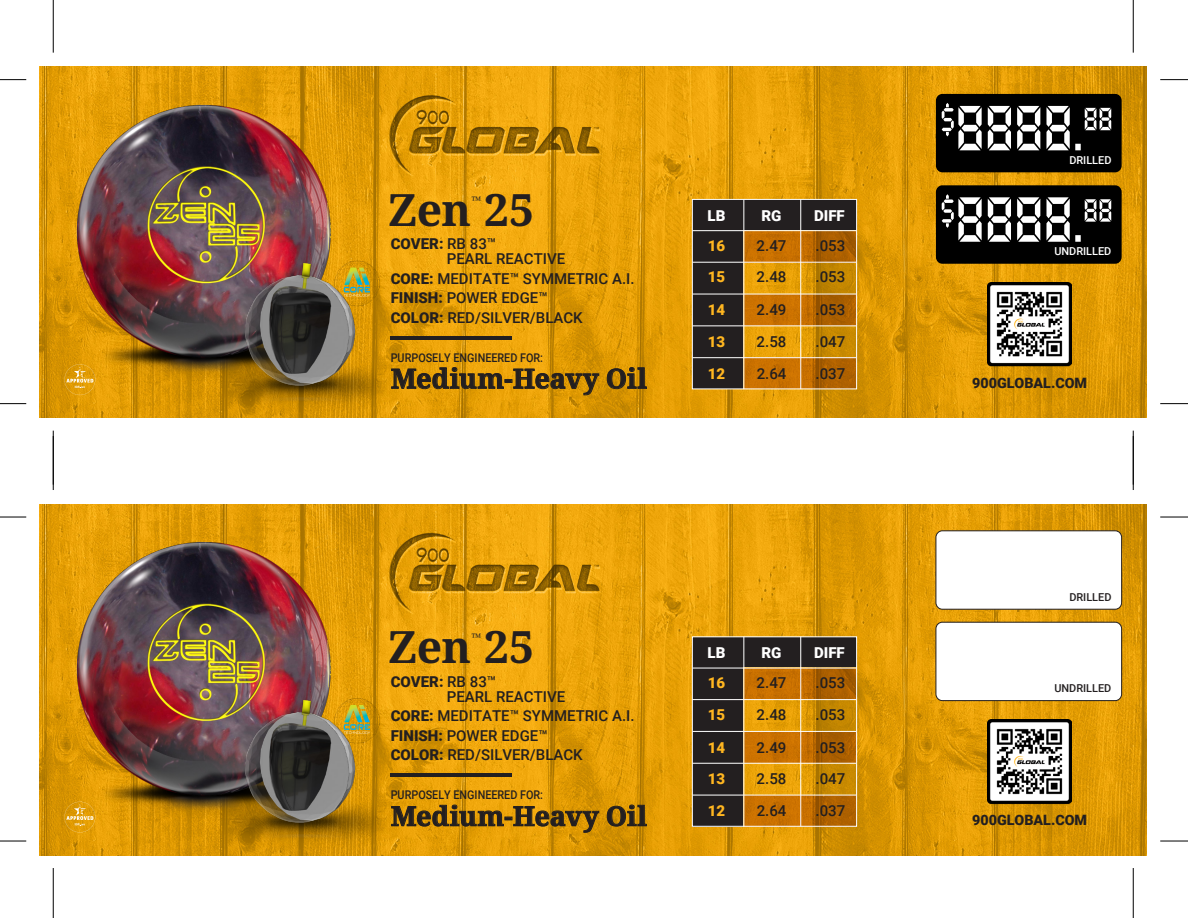
<style>
.page{position:relative;width:1188px;height:918px;background:#fff}
.page>*{position:absolute;margin:0;border:0;box-sizing:border-box;transform-origin:0 0}
.t1{font:700 44.55px "Noto Serif";letter-spacing:-.01em;color:#231f20}
.t2{font:700 27px "Noto Serif";letter-spacing:.005em;color:#231f20}
.t3{font:500 15px/19.5px "Roboto";color:#231f20}
.t4{font:900 15px "Roboto";color:#ffb620}
.t5{font:900 15px "Roboto";color:#fff}
.t6{font:900 14.25px "Roboto";color:#231f20}
.t7{font:500 12px "Roboto";color:#231f20;scale:.9 1}
.t8{font:700 11.85px "Noto Serif";color:#231f20}
.t9{font:500 10.95px "Roboto";color:#fff}
.t10{font:500 10.95px "Roboto";color:#231f20}
.s1{font-weight:900}
</style>
<div class="page">
<img style="left:39px;top:67px;width:1107px;height:351px">
<svg style="left:65px;top:387px;width:30px;height:8px"></svg>
<hr style="left:53px;top:0;width:1px;height:53px;background:#000">
<svg style="left:0;top:79px;width:26px;height:1px"></svg>
<svg style="left:0;top:403px;width:26px;height:1px"></svg>
<hr style="left:53px;top:431px;width:1px;height:54px;background:#000">
<hr style="left:1133px;top:0;width:1px;height:53px;background:#000">
<svg style="left:1160px;top:79px;width:28px;height:1px"></svg>
<svg style="left:1160px;top:403px;width:28px;height:1px"></svg>
<hr style="left:1133px;top:431px;width:1px;height:54px;background:#000">
<img style="left:47px;top:74px;width:313px;height:313px">
<img style="left:176px;top:327px;width:256px;height:91px">
<img style="left:212px;top:327px;width:180px;height:91px">
<img style="left:219px;top:254px;width:161px;height:160px">
<svg style="left:391px;top:367px;width:208px;height:28px;background:#bd840b"></svg>
<svg style="left:607px;top:367px;width:40px;height:22px"></svg>
<hr style="left:390px;top:336px;width:121px;height:3px;background:#231f20">
<svg style="left:694px;top:201px;width:161px;height:186px;background:#664b18"></svg>
<div style="left:744px;top:231px;width:56px;height:31px;background:#c97000"></div>
<svg style="left:801px;top:231px;width:54px;height:31px;background:#af6404"></svg>
<div style="left:744px;top:294px;width:56px;height:32px;background:#cc7200"></div>
<svg style="left:801px;top:295px;width:54px;height:30px;background:#af6201"></svg>
<div style="left:744px;top:358px;width:56px;height:31px;background:#ca7100"></div>
<svg style="left:801px;top:358px;width:54px;height:29px;background:#b26402"></svg>
<hr style="left:743px;top:199px;width:1px;height:190px;background:#fff">
<hr style="left:800px;top:199px;width:1px;height:190px;background:#fff">
<hr style="left:692px;top:230px;width:164px;height:1px;background:#fff">
<hr style="left:692px;top:262px;width:164px;height:1px;background:#fff">
<hr style="left:692px;top:294px;width:164px;height:1px;background:#fff">
<hr style="left:692px;top:325px;width:164px;height:1px;background:#fff">
<hr style="left:692px;top:357px;width:164px;height:1px;background:#fff">
<div style="left:936px;top:94px;width:186px;height:78px;background:#000;border-radius:7px"></div>
<svg style="left:942px;top:103px;width:169px;height:47px"></svg>
<div style="left:936px;top:185px;width:186px;height:79px;background:#000;border-radius:7px"></div>
<svg style="left:942px;top:194px;width:169px;height:48px"></svg>
<div style="left:692px;top:199px;width:165px;height:190px;border:1px solid #fff"></div>
<img style="left:988px;top:282px;width:83px;height:86px">
<img style="left:39px;top:504px;width:1107px;height:351px">
<svg style="left:65px;top:824px;width:30px;height:8px"></svg>
<hr style="left:53px;top:436px;width:1px;height:54px;background:#000">
<svg style="left:0;top:517px;width:26px;height:1px"></svg>
<svg style="left:0;top:841px;width:26px;height:1px"></svg>
<hr style="left:53px;top:868px;width:1px;height:50px;background:#000">
<hr style="left:1133px;top:436px;width:1px;height:54px;background:#000">
<svg style="left:1160px;top:517px;width:28px;height:1px"></svg>
<svg style="left:1160px;top:841px;width:28px;height:1px"></svg>
<hr style="left:1133px;top:868px;width:1px;height:50px;background:#000">
<img style="left:47px;top:512px;width:313px;height:312px">
<img style="left:176px;top:764px;width:256px;height:92px">
<img style="left:212px;top:764px;width:180px;height:92px">
<img style="left:219px;top:692px;width:161px;height:160px">
<svg style="left:391px;top:805px;width:208px;height:28px;background:#bd840b"></svg>
<svg style="left:607px;top:805px;width:40px;height:21px"></svg>
<hr style="left:390px;top:773px;width:121px;height:4px;background:#231f20">
<svg style="left:694px;top:638px;width:161px;height:187px;background:#664c19"></svg>
<div style="left:744px;top:669px;width:56px;height:31px;background:#c97000"></div>
<svg style="left:801px;top:669px;width:54px;height:30px;background:#ae6101"></svg>
<div style="left:744px;top:732px;width:56px;height:31px;background:#cc7200"></div>
<svg style="left:801px;top:732px;width:54px;height:31px;background:#b06303"></svg>
<div style="left:744px;top:795px;width:56px;height:31px;background:#ca7100"></div>
<svg style="left:801px;top:796px;width:54px;height:29px;background:#b26301"></svg>
<hr style="left:743px;top:637px;width:1px;height:190px;background:#fff">
<hr style="left:800px;top:637px;width:1px;height:190px;background:#fff">
<hr style="left:692px;top:668px;width:164px;height:1px;background:#fff">
<hr style="left:692px;top:699px;width:164px;height:1px;background:#fff">
<hr style="left:692px;top:731px;width:164px;height:1px;background:#fff">
<hr style="left:692px;top:763px;width:164px;height:1px;background:#fff">
<hr style="left:692px;top:795px;width:164px;height:1px;background:#fff">
<div style="left:692px;top:636px;width:165px;height:191px;border:1px solid #fff"></div>
<img style="left:988px;top:719px;width:83px;height:86px">
<div style="left:936px;top:531px;width:186px;height:78px;background:#fff;border-radius:7px"></div>
<div style="left:935px;top:530px;width:187px;height:80px;border:1px solid #231f20;border-radius:7px"></div>
<div style="left:936px;top:622px;width:186px;height:79px;background:#fff;border-radius:7px"></div>
<div style="left:935px;top:622px;width:187px;height:79px;border:1px solid #231f20;border-radius:7px"></div>
<h1 class="t1" style="left:388px;top:179px;width:148px">Zen 25</h1>
<p class="t8" style="left:472px;top:192px;width:11px">™</p>
<p class="t3" style="left:447px;top:236px;width:120px;line-height:15px;text-indent:-56px"><span class="s1">COVER:</span> RB 83™<br>PEARL REACTIVE</p>
<p class="t3" style="left:391px;top:268px;width:245px"><span class="s1">CORE:</span> MEDITATE™ SYMMETRIC A.I.<br><span class="s1">FINISH:</span> POWER EDGE™<br><span class="s1">COLOR:</span> RED/SILVER/BLACK</p>
<p class="t7" style="left:391px;top:349px;width:171px">PURPOSELY ENGINEERED FOR:</p>
<h2 class="t2" style="left:391px;top:360px;width:258px">Medium-Heavy Oil</h2>
<p class="t5" style="left:708px;top:205px;width:19px">LB</p>
<p class="t5" style="left:762px;top:205px;width:22px">RG</p>
<p class="t5" style="left:814px;top:205px;width:32px">DIFF</p>
<p class="t4" style="left:708px;top:235px;width:19px">16</p>
<p class="t3" style="left:757px;top:235px;width:31px">2.47</p>
<p class="t3" style="left:815px;top:235px;width:31px">.053</p>
<p class="t4" style="left:708px;top:267px;width:19px">15</p>
<p class="t3" style="left:757px;top:267px;width:31px">2.48</p>
<p class="t3" style="left:816px;top:267px;width:31px">.053</p>
<p class="t4" style="left:708px;top:299px;width:19px">14</p>
<p class="t3" style="left:757px;top:300px;width:31px">2.49</p>
<p class="t3" style="left:816px;top:300px;width:31px">.053</p>
<p class="t4" style="left:708px;top:331px;width:19px">13</p>
<p class="t3" style="left:757px;top:331px;width:31px">2.58</p>
<p class="t3" style="left:816px;top:331px;width:31px">.047</p>
<p class="t4" style="left:708px;top:363px;width:19px">12</p>
<p class="t3" style="left:757px;top:363px;width:31px">2.64</p>
<p class="t3" style="left:816px;top:363px;width:31px">.037</p>
<h1 class="t1" style="left:388px;top:616px;width:148px">Zen 25</h1>
<p class="t8" style="left:472px;top:630px;width:11px">™</p>
<p class="t3" style="left:447px;top:673px;width:120px;line-height:15px;text-indent:-56px"><span class="s1">COVER:</span> RB 83™<br>PEARL REACTIVE</p>
<p class="t3" style="left:391px;top:706px;width:245px"><span class="s1">CORE:</span> MEDITATE™ SYMMETRIC A.I.<br><span class="s1">FINISH:</span> POWER EDGE™<br><span class="s1">COLOR:</span> RED/SILVER/BLACK</p>
<p class="t7" style="left:391px;top:787px;width:171px">PURPOSELY ENGINEERED FOR:</p>
<h2 class="t2" style="left:391px;top:797px;width:258px">Medium-Heavy Oil</h2>
<p class="t5" style="left:708px;top:643px;width:19px">LB</p>
<p class="t5" style="left:762px;top:643px;width:22px">RG</p>
<p class="t5" style="left:814px;top:643px;width:32px">DIFF</p>
<p class="t4" style="left:708px;top:672px;width:19px">16</p>
<p class="t3" style="left:757px;top:673px;width:31px">2.47</p>
<p class="t3" style="left:815px;top:673px;width:31px">.053</p>
<p class="t4" style="left:708px;top:704px;width:19px">15</p>
<p class="t3" style="left:757px;top:704px;width:31px">2.48</p>
<p class="t3" style="left:816px;top:704px;width:31px">.053</p>
<p class="t4" style="left:708px;top:737px;width:19px">14</p>
<p class="t3" style="left:757px;top:737px;width:31px">2.49</p>
<p class="t3" style="left:816px;top:737px;width:31px">.053</p>
<p class="t4" style="left:708px;top:768px;width:19px">13</p>
<p class="t3" style="left:757px;top:769px;width:31px">2.58</p>
<p class="t3" style="left:816px;top:769px;width:31px">.047</p>
<p class="t4" style="left:708px;top:800px;width:19px">12</p>
<p class="t3" style="left:757px;top:800px;width:31px">2.64</p>
<p class="t3" style="left:816px;top:800px;width:31px">.037</p>
<p class="t9" style="left:1069px;top:152px;width:44px">DRILLED</p>
<p class="t9" style="left:1054px;top:244px;width:58px">UNDRILLED</p>
<p class="t6" style="left:972px;top:373px;width:116px">900GLOBAL.COM</p>
<p class="t10" style="left:1069px;top:589px;width:44px">DRILLED</p>
<p class="t10" style="left:1054px;top:681px;width:58px">UNDRILLED</p>
<p class="t6" style="left:972px;top:810px;width:116px">900GLOBAL.COM</p>
</div>
